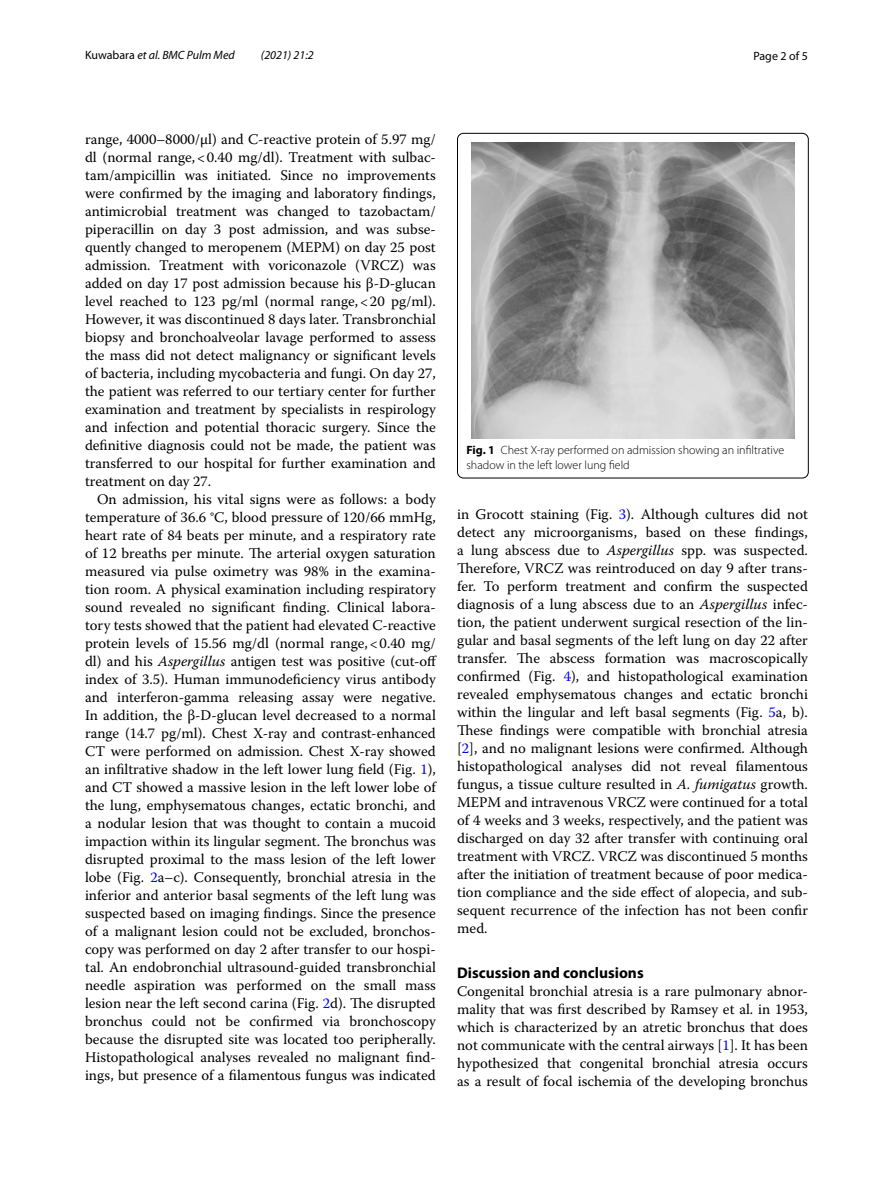
<style>
.page{position:relative;width:893px;height:1187px;background:#fff}
.page>*{position:absolute;margin:0;border:0;box-sizing:border-box;transform-origin:0 0}
.t1{font:700 15.45px "Myriad Pro";color:#000}
.t2{font:14.7px/18px "Warnock Pro";color:#000;text-align:justify}
.t3{font:300 12px/15px "Myriad Pro";color:#000}
.t4{font:italic 12px "Myriad Pro";color:#000}
.t5{font:12px "Myriad Pro";color:#000}
.s1{font-style:normal}
.s2{font-style:italic}
.s3{color:#00f}
.s4{font-weight:700}
</style>
<div class="page">
<img style="left:471px;top:142px;width:323px;height:296px">
<div style="left:457px;top:133px;width:351px;height:345px;border:1px solid #000;border-radius:6px"></div>
<p class="t4" style="left:85px;top:48px;width:151px"><span class="s1">Kuwabara</span> et al. BMC Pulm Med</p>
<p class="t4" style="left:261px;top:48px;width:54px">(2021) 21:2</p>
<p class="t5" style="left:753px;top:48px;width:56px">Page 2 of 5</p>
<p class="t2" style="left:85px;top:130px;width:352px">range, 4000–8000/μl) and C-reactive protein of 5.97 mg/ dl (normal range,&lt;0.40 mg/dl). Treatment with sulbac&shy;tam/ampicillin was initiated. Since no improvements were confirmed by the imaging and laboratory findings, antimicrobial treatment was changed to tazobactam/ piperacillin on day 3 post admission, and was subse&shy;quently changed to meropenem (MEPM) on day 25 post admission. Treatment with voriconazole (VRCZ) was added on day 17 post admission because his β-D-glucan level reached to 123 pg/ml (normal range,&lt;20 pg/ml).<br>However, it was discontinued 8 days later. Transbronchial biopsy and bronchoalveolar lavage performed to assess the mass did not detect malignancy or significant levels of bacteria, including mycobacteria and fungi. On day 27, the patient was referred to our tertiary center for further examination and treatment by specialists in respirology and infection and potential thoracic surgery. Since the definitive diagnosis could not be made, the patient was transferred to our hospital for further examination and treatment on day 27.</p>
<p class="t2" style="left:85px;top:490px;width:353px;text-indent:12px">On admission, his vital signs were as follows: a body temperature of 36.6 °C, blood pressure of 120/66 mmHg, heart rate of 84 beats per minute, and a respiratory rate of 12 breaths per minute. The arterial oxygen saturation measured via pulse oximetry was 98% in the examina&shy;tion room. A physical examination including respiratory sound revealed no significant finding. Clinical labora&shy;tory tests showed that the patient had elevated C-reactive protein levels of 15.56 mg/dl (normal range,&lt;0.40 mg/ dl) and his <span class="s2">Aspergillus</span> antigen test was positive (cut-off index of 3.5). Human immunodeficiency virus antibody and interferon-gamma releasing assay were negative.<br>In addition, the β-D-glucan level decreased to a normal range (14.7 pg/ml). Chest X-ray and contrast-enhanced CT were performed on admission. Chest X-ray showed an infiltrative shadow in the left lower lung field (Fig. <span class="s3">1</span>), and CT showed a massive lesion in the left lower lobe of the lung, emphysematous changes, ectatic bronchi, and a nodular lesion that was thought to contain a mucoid impaction within its lingular segment. The bronchus was disrupted proximal to the mass lesion of the left lower lobe (Fig. <span class="s3">2</span>a–c). Consequently, bronchial atresia in the inferior and anterior basal segments of the left lung was suspected based on imaging findings. Since the presence of a malignant lesion could not be excluded, bronchos&shy;copy was performed on day 2 after transfer to our hospi&shy;tal. An endobronchial ultrasound-guided transbronchial needle aspiration was performed on the small mass lesion near the left second carina (Fig. <span class="s3">2</span>d). The disrupted bronchus could not be confirmed via bronchoscopy because the disrupted site was located too peripherally.<br>Histopathological analyses revealed no malignant find&shy;ings, but presence of a filamentous fungus was indicated</p>
<p class="t3" style="left:466px;top:442px;width:319px"><span class="s4">Fig. 1</span> Chest X-ray performed on admission showing an infiltrative shadow in the left lower lung field</p>
<p class="t2" style="left:457px;top:505px;width:352px">in Grocott staining (Fig. <span class="s3">3</span>). Although cultures did not detect any microorganisms, based on these findings, a lung abscess due to <span class="s2">Aspergillus</span> spp. was suspected.<br>Therefore, VRCZ was reintroduced on day 9 after trans&shy;fer. To perform treatment and confirm the suspected diagnosis of a lung abscess due to an <span class="s2">Aspergillus</span> infec&shy;tion, the patient underwent surgical resection of the lin&shy;gular and basal segments of the left lung on day 22 after transfer. The abscess formation was macroscopically confirmed (Fig. <span class="s3">4</span>), and histopathological examination revealed emphysematous changes and ectatic bronchi within the lingular and left basal segments (Fig. <span class="s3">5</span>a, b).<br>These findings were compatible with bronchial atresia [<span class="s3">2</span>], and no malignant lesions were confirmed. Although histopathological analyses did not reveal filamentous fungus, a tissue culture resulted in <span class="s2">A. fumigatus</span> growth.<br>MEPM and intravenous VRCZ were continued for a total of 4 weeks and 3 weeks, respectively, and the patient was discharged on day 32 after transfer with continuing oral treatment with VRCZ. VRCZ was discontinued 5 months after the initiation of treatment because of poor medica&shy;tion compliance and the side effect of alopecia, and sub&shy;sequent recurrence of the infection has not been confir med.</p>
<p class="t1" style="left:457px;top:962px;width:188px">Discussion and conclusions</p>
<p class="t2" style="left:457px;top:981px;width:352px">Congenital bronchial atresia is a rare pulmonary abnor&shy;mality that was first described by Ramsey et al. in 1953, which is characterized by an atretic bronchus that does not communicate with the central airways [<span class="s3">1</span>]. It has been hypothesized that congenital bronchial atresia occurs as a result of focal ischemia of the developing bronchus</p>
</div>
